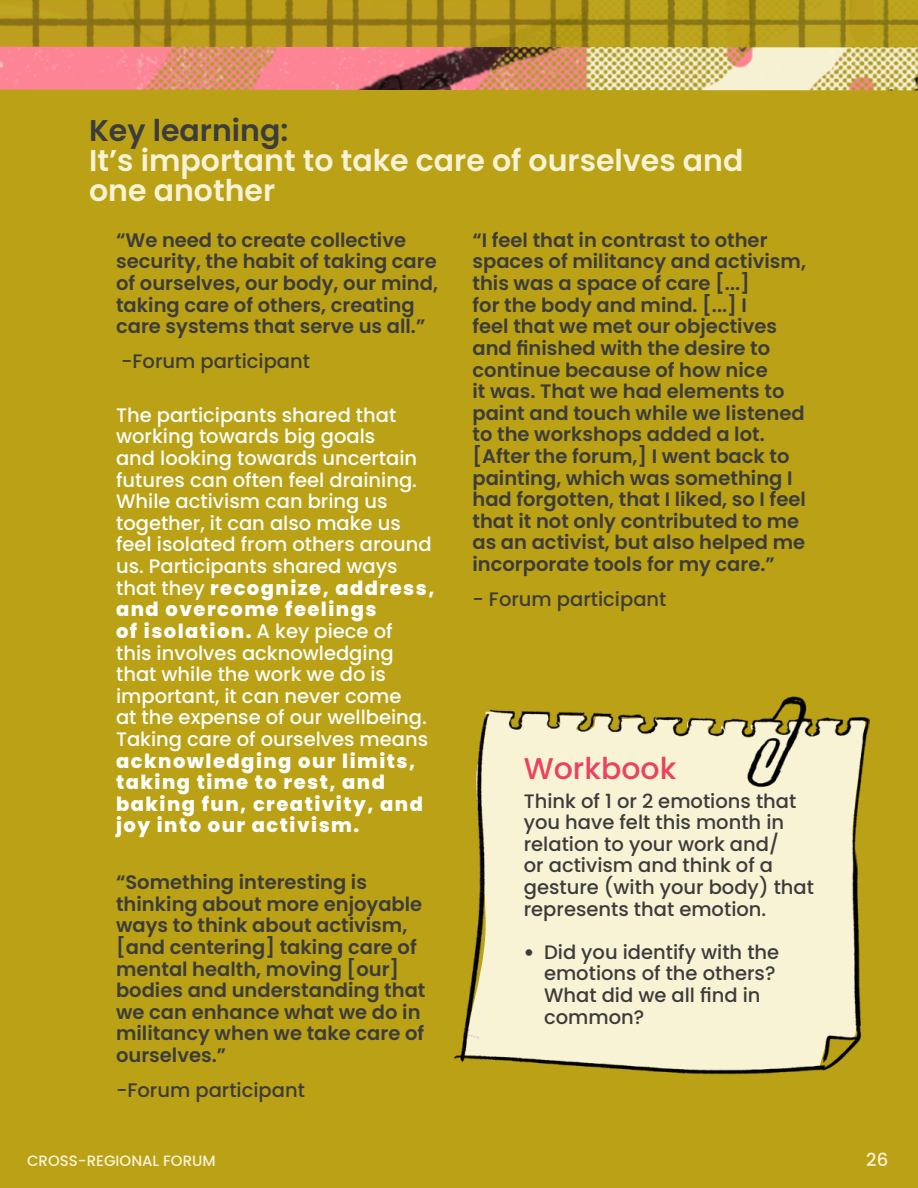
<style>
.page{position:relative;width:918px;height:1188px;background:#baa115}
.page>*{position:absolute;margin:0;border:0;box-sizing:border-box;transform-origin:0 0}
.t1{font:600 30px/30px "Poppins";color:#f9f3d6}
.t2{font:600 30px "Poppins";color:#3c3c3b}
.t3{font:500 30px "Poppins";color:#e94360}
.t4{font:600 19.5px/21.6px "Poppins";color:#3c3c3b}
.t5{font:500 19.5px/21.6px "Poppins";color:#fff}
.t6{font:500 19.5px/21.6px "Poppins";color:#3c3c3b}
.t7{font:800 19.5px/21.6px "Poppins";letter-spacing:.075em;color:#fff}
.t8{font:500 18px "Poppins";color:#f9f3d6}
.t9{font:500 15px "Poppins";color:#f9f3d6}
.s1{font-weight:800}
.s2{font-weight:900}
</style>
<div class="page">
<img style="left:455px;top:697px;width:414px;height:378px">
<img style="left:0;top:47px;width:918px;height:43px">
<img style="left:0;top:0;width:918px;height:47px">
<h1 class="t2" style="left:89px;top:113px;width:201px">Key learning:</h1>
<h1 class="t1" style="left:89px;top:145px;width:656px">It’s important to take care of ourselves and one another</h1>
<p class="t4" style="left:116px;top:229px;width:323px">“We need to create collective security, the habit of taking care of ourselves, our body, our mind, taking care of others, creating care systems that serve us all.”</p>
<p class="t6" style="left:121px;top:351px;width:190px">-Forum participant</p>
<p class="t5" style="left:116px;top:404px;width:320px">The participants shared that working towards big goals<br>and looking towards uncertain futures can often feel draining.<br>While activism can bring us together, it can also make us feel isolated from others around us. Participants shared ways that they <span class="s1">recognize, address, and overcome feelings<br>of isolation.</span> A key piece of<br>this involves acknowledging that while the work we do is important, it can never come<br>at the expense of our wellbeing.<br>Taking care of ourselves means</p>
<p class="t7" style="left:116px;top:750px;width:308px">acknowledging our limits, taking time to rest, and baking fun, creativity, and joy into our activism.</p>
<p class="t4" style="left:116px;top:872px;width:311px">“Something interesting is thinking about more enjoyable ways to think about activism, [and centering] taking care of mental health, moving [our] bodies and understanding that we can enhance what we do in militancy when we take care of ourselves.”</p>
<p class="t6" style="left:116px;top:1080px;width:190px">-Forum participant</p>
<p class="t4" style="left:473px;top:229px;width:335px">“I feel that in contrast to other spaces of militancy and activism, this was a space of care [...]<br>for the body and mind. [...] I<br>feel that we met our objectives and finished with the desire to continue because of how nice<br>it was. That we had elements to paint and touch while we listened to the workshops added a lot. [After the forum,] I went back to painting, which was something I had forgotten, that I liked, so I feel that it not only contributed to me as an activist, but also helped me incorporate tools for my care.”</p>
<p class="t6" style="left:473px;top:589px;width:195px">- Forum participant</p>
<h1 class="t3" style="left:524px;top:751px;width:154px">Workbook</h1>
<p class="t6" style="left:524px;top:790px;width:292px">Think of 1 or 2 emotions that you have felt this month in relation to your work and/<br>or activism and think of a gesture (with your body) that represents that emotion.</p>
<p class="t6" style="left:544px;top:941px;width:237px;text-indent:-20px"><span class="s2">•</span> Did you identify with the emotions of the others?<br>What did we all find in common?</p>
<p class="t9" style="left:27px;top:1152px;width:190px">CROSS-REGIONAL FORUM</p>
<p class="t8" style="left:866px;top:1149px;width:23px">26</p>
</div>
